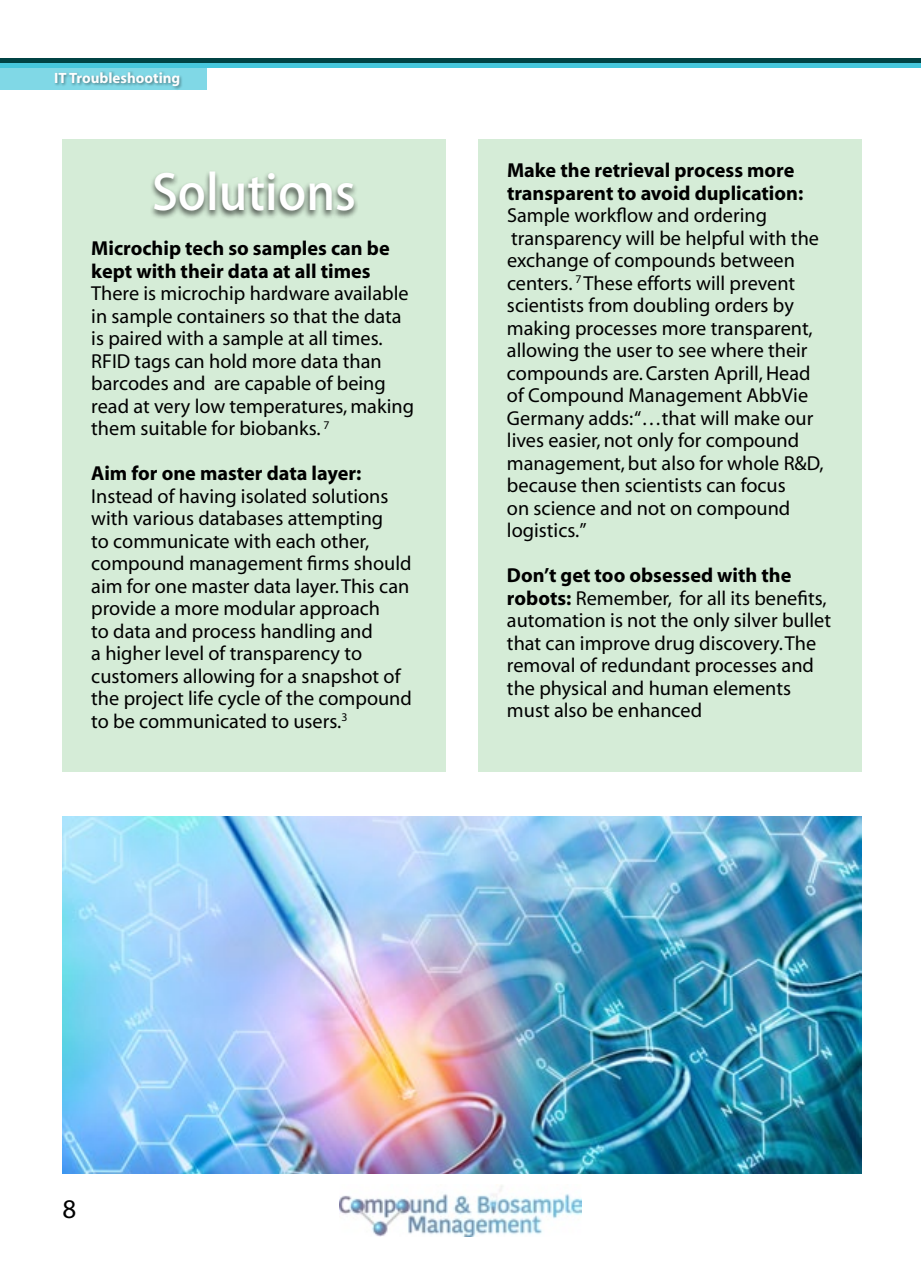
<style>
.page{position:relative;width:921px;height:1272px;background:#fff}
.page>*{position:absolute;margin:0;border:0;box-sizing:border-box;transform-origin:0 0}
.t1{font:700 48px "Adobe Fan Heiti Std";color:#fff}
.t2{font:27px "Myriad";color:#000}
.t3{font:20.25px/22.5px "Myriad";color:#000}
.t4{font:700 20.25px/22.5px "Myriad";color:#000}
.t5{font:700 15px "Myriad";color:#fefefe}
.s1{font-weight:700}
</style>
<div class="page">
<div style="left:0;top:58px;width:921px;height:7px;background:#004344"></div>
<div style="left:0;top:67px;width:207px;height:23px;background:#80d8e6"></div>
<div style="left:55px;top:71px;width:127px;height:20px;background:#000;opacity:.19"></div>
<div style="left:1px;top:63px;width:920px;height:5px;background:#46c7dc"></div>
<img style="left:340px;top:1185px;width:241px;height:51px">
<img style="left:62px;top:816px;width:799px;height:357px">
<div style="left:62px;top:139px;width:384px;height:633px;background:#d5ecd7"></div>
<div style="left:149px;top:170px;width:210px;height:50px;background:#000;opacity:.65"></div>
<div style="left:478px;top:139px;width:383px;height:633px;background:#d5ecd7"></div>
<p class="t5" style="left:54px;top:71px;width:128px">IT Troubleshooting</p>
<h1 class="t1" style="left:152px;top:164px;width:205px">Solutions</h1>
<p class="t4" style="left:91px;top:238px;width:300px">Microchip tech so samples can be kept with their data at all times</p>
<p class="t3" style="left:91px;top:283px;width:324px">There is microchip hardware available in sample containers so that the data is paired with a sample at all times.<br>RFID tags can hold more data than barcodes and are capable of being read at very low temperatures, making them suitable for biobanks. <sup>7</sup></p>
<p class="t4" style="left:91px;top:463px;width:272px">Aim for one master data layer:</p>
<p class="t3" style="left:91px;top:486px;width:322px">Instead of having isolated solutions with various databases attempting<br>to communicate with each other, compound management firms should aim for one master data layer. This can provide a more modular approach<br>to data and process handling and<br>a higher level of transparency to customers allowing for a snapshot of the project life cycle of the compound to be communicated to users.<sup>3</sup></p>
<p class="t4" style="left:507px;top:160px;width:298px">Make the retrieval process more transparent to avoid duplication:</p>
<p class="t3" style="left:507px;top:205px;width:318px">Sample workflow and ordering transparency will be helpful with the exchange of compounds between centers. <sup>7</sup> These efforts will prevent scientists from doubling orders by making processes more transparent, allowing the user to see where their compounds are. Carsten Aprill, Head of Compound Management AbbVie<br>Germany adds: “…that will make our lives easier, not only for compound management, but also for whole R&amp;D, because then scientists can focus<br>on science and not on compound logistics.”</p>
<p class="t3" style="left:507px;top:565px;width:326px"><span class="s1">Don’t get too obsessed with the robots:</span> Remember, for all its benefits, automation is not the only silver bullet that can improve drug discovery. The removal of redundant processes and the physical and human elements must also be enhanced</p>
<h2 class="t2" style="left:62px;top:1196px;width:15px">8</h2>
</div>
